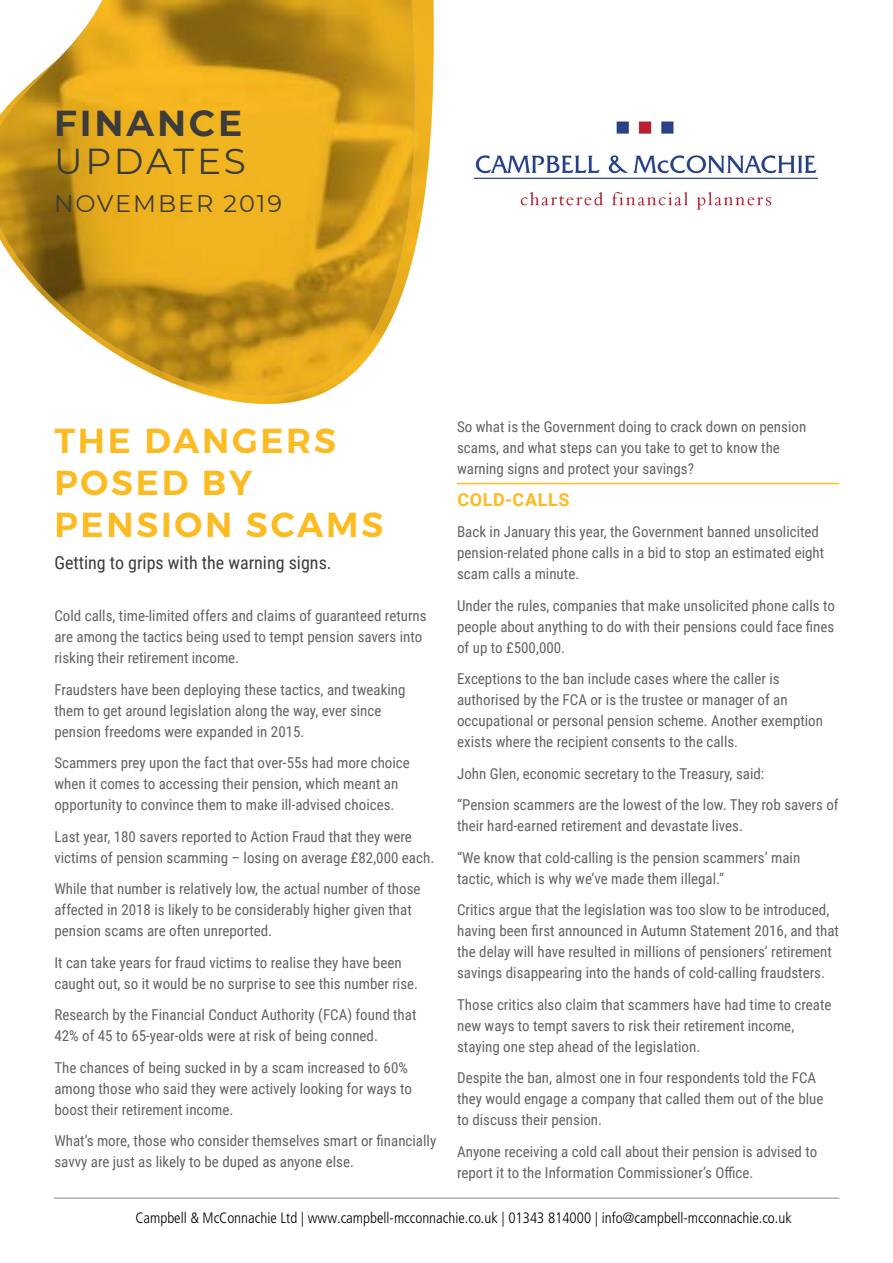
<style>
.page{position:relative;width:893px;height:1263px;background:#fff}
.page>*{position:absolute;margin:0;border:0;box-sizing:border-box;transform-origin:0 0}
.t1{font:700 36px "Montserrat";letter-spacing:.08em;color:#3c3c3b}
.t2{font:36px "Montserrat";letter-spacing:.075em;color:#3c3c3b}
.t3{font:600 34.5px/42px "Montserrat";letter-spacing:.08em;color:#fbbb21}
.t4{font:24px "Montserrat";letter-spacing:.08em;color:#3c3c3b}
.t5{font:18px "Roboto Condensed";color:#3c3c3b}
.t6{font:700 18px "Roboto";letter-spacing:.035em;color:#fbbb21}
.t7{font:15px/21px "Roboto Condensed";color:#646363}
.t8{font:300 condensed 15px "Frutiger LT Std";color:#000}
</style>
<div class="page">
<svg style="left:219px;top:0;width:215px;height:404px"></svg>
<img style="left:0;top:0;width:418px;height:398px">
<hr style="left:54px;top:1197px;width:785px;height:2px;background:#646363">
<hr style="left:457px;top:483px;width:382px;height:1px;background:#fbbb21">
<img style="left:474px;top:121px;width:344px;height:91px">
<h1 class="t1" style="left:54px;top:98px;width:190px">FINANCE</h1>
<h1 class="t2" style="left:54px;top:136px;width:194px">UPDATES</h1>
<h3 class="t4" style="left:54px;top:186px;width:229px">NOVEMBER 2019</h3>
<p class="t7" style="left:457px;top:416px;width:351px">So what is the Government doing to crack down on pension scams, and what steps can you take to get to know the warning signs and protect your savings?</p>
<p class="t6" style="left:457px;top:486px;width:114px">COLD-CALLS</p>
<p class="t7" style="left:457px;top:521px;width:369px">Back in January this year, the Government banned unsolicited pension-related phone calls in a bid to stop an estimated eight scam calls a minute.</p>
<p class="t7" style="left:457px;top:594px;width:379px;text-align:justify">Under the rules, companies that make unsolicited phone calls to people about anything to do with their pensions could face fines of up to £500,000.</p>
<p class="t7" style="left:457px;top:668px;width:367px">Exceptions to the ban include cases where the caller is authorised by the FCA or is the trustee or manager of an occupational or personal pension scheme. Another exemption exists where the recipient consents to the calls.</p>
<p class="t7" style="left:457px;top:757px;width:383px;line-height:31.5px">John Glen, economic secretary to the Treasury, said:<br>“Pension scammers are the lowest of the low. They rob savers of</p>
<p class="t7" style="left:457px;top:809px;width:345px;line-height:31.5px">their hard-earned retirement and devastate lives.<br>“We know that cold-calling is the pension scammers’ main</p>
<p class="t7" style="left:457px;top:862px;width:374px;line-height:31.5px">tactic, which is why we’ve made them illegal.”<br>Critics argue that the legislation was too slow to be introduced,</p>
<p class="t7" style="left:457px;top:920px;width:383px">having been first announced in Autumn Statement 2016, and that the delay will have resulted in millions of pensioners’ retirement savings disappearing into the hands of cold-calling fraudsters.</p>
<p class="t7" style="left:457px;top:993px;width:376px">Those critics also claim that scammers have had time to create new ways to tempt savers to risk their retirement income, staying one step ahead of the legislation.</p>
<p class="t7" style="left:457px;top:1067px;width:368px">Despite the ban, almost one in four respondents told the FCA they would engage a company that called them out of the blue to discuss their pension.</p>
<p class="t7" style="left:457px;top:1140px;width:362px">Anyone receiving a cold call about their pension is advised to report it to the Information Commissioner’s Office.</p>
<p class="t8" style="left:135px;top:1211px;width:658px">Campbell &amp; McConnachie Ltd | www.campbell-mcconnachie.co.uk | 01343 814000 | info@campbell-mcconnachie.co.uk</p>
<h2 class="t3" style="left:54px;top:420px;width:330px">THE DANGERS<br>POSED BY<br>PENSION SCAMS</h2>
<p class="t5" style="left:54px;top:549px;width:279px">Getting to grips with the warning signs.</p>
<p class="t7" style="left:54px;top:605px;width:374px">Cold calls, time-limited offers and claims of guaranteed returns are among the tactics being used to tempt pension savers into risking their retirement income.</p>
<p class="t7" style="left:54px;top:678px;width:353px">Fraudsters have been deploying these tactics, and tweaking them to get around legislation along the way, ever since pension freedoms were expanded in 2015.</p>
<p class="t7" style="left:54px;top:752px;width:357px">Scammers prey upon the fact that over-55s had more choice when it comes to accessing their pension, which meant an opportunity to convince them to make ill-advised choices.</p>
<p class="t7" style="left:54px;top:825px;width:381px">Last year, 180 savers reported to Action Fraud that they were victims of pension scamming – losing on average £82,000 each.</p>
<p class="t7" style="left:54px;top:878px;width:368px">While that number is relatively low, the actual number of those affected in 2018 is likely to be considerably higher given that pension scams are often unreported.</p>
<p class="t7" style="left:54px;top:951px;width:365px">It can take years for fraud victims to realise they have been caught out, so it would be no surprise to see this number rise.</p>
<p class="t7" style="left:54px;top:1004px;width:364px">Research by the Financial Conduct Authority (FCA) found that<br>42% of 45 to 65-year-olds were at risk of being conned.</p>
<p class="t7" style="left:54px;top:1056px;width:359px">The chances of being sucked in by a scam increased to 60% among those who said they were actively looking for ways to boost their retirement income.</p>
<p class="t7" style="left:54px;top:1130px;width:383px">What’s more, those who consider themselves smart or financially savvy are just as likely to be duped as anyone else.</p>
</div>
